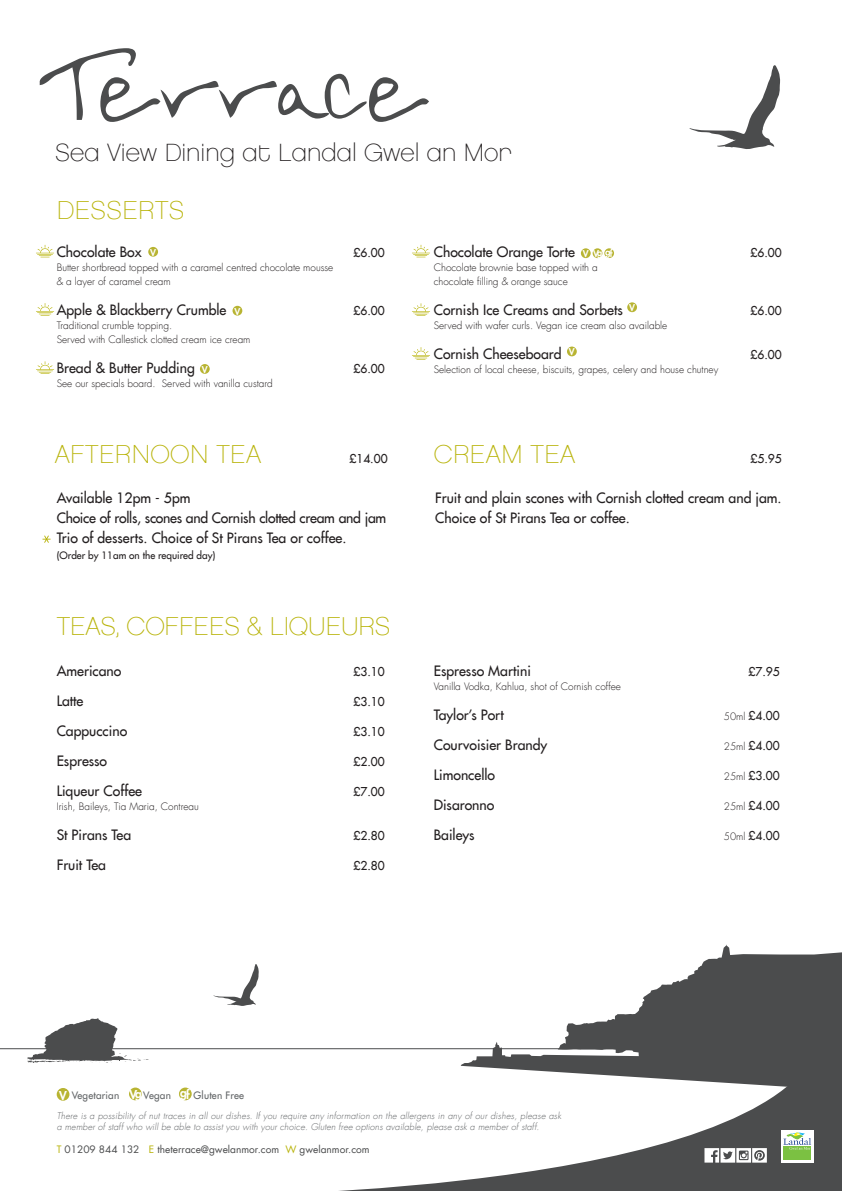
<style>
.page{position:relative;width:842px;height:1191px;background:#fff}
.page>*{position:absolute;margin:0;border:0;box-sizing:border-box;transform-origin:0 0}
.t1{font:26px "Chalet Paris Nineteen Eighty";letter-spacing:.015em;color:#b8b309}
.t2{font:26px "Chalet Paris Nineteen Eighty";letter-spacing:-.005em;color:#b8b309}
.t3{font:25px "Chalet Paris Nineteen Eighty";color:#231f20}
.t4{font:14px/20px "Futura LT";color:#231f20}
.t5{font:14px/20px "Futura LT";letter-spacing:-.02em;color:#231f20}
.t6{font:12px "Futura LT";color:#231f20}
.t7{font:800 12px "Futura LT";color:#fff}
.t8{font:300 10px "Futura LT";color:#231f20}
.t9{font:10px "Futura LT";color:#4b4c4d}
.t10{font:10px "Futura LT";color:#231f20}
.t11{font:10px "Futura LT";letter-spacing:.02em;color:#646769}
.t12{font:800 9.2px "Futura LT";color:#fff}
.t13{font:italic 300 9px "Futura LT";letter-spacing:.02em;color:#646769}
.s1{font-weight:300;font-size:10px}
.s2{color:#b8b309}
</style>
<div class="page">
<svg style="left:129px;top:1088px;width:713px;height:103px"></svg>
<hr style="left:0;top:1048px;width:834px;height:1px;background:#4b4c4d">
<svg style="left:461px;top:944px;width:381px;height:144px;fill:#4b4c4d"></svg>
<svg style="left:689px;top:65px;width:91px;height:84px"></svg>
<svg style="left:704px;top:1148px;width:63px;height:14px"></svg>
<div style="left:781px;top:1130px;width:33px;height:32px;background:#fff"></div>
<div style="left:783px;top:1146px;width:28px;height:14px;background:#7bc142"></div>
<svg style="left:783px;top:1132px;width:28px;height:17px"></svg>
<div style="left:57px;top:1088px;width:12px;height:12px;background:#b8b432;border-radius:50%"></div>
<div style="left:129px;top:1087px;width:13px;height:13px;background:#b8b432;border-radius:50%"></div>
<svg style="left:213px;top:964px;width:46px;height:42px"></svg>
<svg style="left:27px;top:1018px;width:123px;height:45px"></svg>
<svg style="left:39px;top:48px;width:390px;height:74px"></svg>
<div style="left:148px;top:247px;width:10px;height:10px;background:#b8b432;border-radius:50%"></div>
<div style="left:179px;top:1087px;width:13px;height:13px;background:#b8b432;border-radius:50%"></div>
<svg style="left:36px;top:245px;width:18px;height:13px"></svg>
<svg style="left:36px;top:303px;width:18px;height:13px"></svg>
<svg style="left:36px;top:361px;width:18px;height:13px"></svg>
<div style="left:233px;top:306px;width:9px;height:9px;background:#b8b432;border-radius:50%"></div>
<div style="left:200px;top:364px;width:10px;height:10px;background:#b8b432;border-radius:50%"></div>
<svg style="left:604px;top:248px;width:10px;height:10px"></svg>
<svg style="left:605px;top:249px;width:8px;height:9px"></svg>
<div style="left:581px;top:248px;width:10px;height:10px;background:#b8b432;border-radius:50%"></div>
<div style="left:593px;top:248px;width:9px;height:10px;background:#b8b432;border-radius:50%"></div>
<svg style="left:412px;top:245px;width:18px;height:13px"></svg>
<svg style="left:412px;top:303px;width:18px;height:13px"></svg>
<svg style="left:412px;top:347px;width:18px;height:13px"></svg>
<div style="left:627px;top:302px;width:10px;height:10px;background:#b8b432;border-radius:50%"></div>
<div style="left:567px;top:346px;width:10px;height:10px;background:#b8b432;border-radius:50%"></div>
<svg style="left:43px;top:535px;width:8px;height:8px"></svg>
<p class="t3" style="left:55px;top:138px;width:458px">Sea View Dining at Landal Gwel an Mor</p>
<p class="t1" style="left:57px;top:195px;width:129px">DESSERTS</p>
<p class="t4" style="left:57px;top:242px;width:86px">Chocolate Box</p>
<p class="t6" style="left:353px;top:245px;width:33px">£6.00</p>
<p class="t8" style="left:57px;top:262px;width:278px">Butter shortbread topped with a caramel centred chocolate mousse</p>
<p class="t8" style="left:57px;top:276px;width:116px">&amp; a layer of caramel cream</p>
<p class="t4" style="left:57px;top:300px;width:171px">Apple &amp; Blackberry Crumble</p>
<p class="t6" style="left:353px;top:303px;width:33px">£6.00</p>
<p class="t8" style="left:57px;top:320px;width:117px">Traditional crumble topping.</p>
<p class="t8" style="left:57px;top:334px;width:195px">Served with Callestick clotted cream ice cream</p>
<p class="t4" style="left:57px;top:358px;width:140px">Bread &amp; Butter Pudding</p>
<p class="t6" style="left:353px;top:361px;width:33px">£6.00</p>
<p class="t8" style="left:57px;top:378px;width:218px">See our specials board. Served with vanilla custard</p>
<p class="t12" style="left:150px;top:246px;width:7px">V</p>
<p class="t12" style="left:234px;top:305px;width:7px">V</p>
<p class="t12" style="left:202px;top:363px;width:7px">V</p>
<p class="t1" style="left:55px;top:439px;width:208px">AFTERNOON TEA</p>
<p class="t6" style="left:349px;top:450px;width:40px">£14.00</p>
<p class="t4" style="left:57px;top:488px;width:135px">Available 12pm - 5pm</p>
<p class="t5" style="left:57px;top:508px;width:331px">Choice of rolls, scones and Cornish clotted cream and jam<br>Trio of desserts. Choice of St Pirans Tea or coffee.</p>
<p class="t10" style="left:57px;top:549px;width:160px">(Order by 11am on the required day)</p>
<p class="t2" style="left:57px;top:610px;width:335px">TEAS, COFFEES &amp; LIQUEURS</p>
<p class="t4" style="left:57px;top:660px;width:66px">Americano</p>
<p class="t6" style="left:353px;top:663px;width:33px">£3.10</p>
<p class="t4" style="left:57px;top:690px;width:28px">Latte</p>
<p class="t6" style="left:353px;top:693px;width:33px">£3.10</p>
<p class="t4" style="left:57px;top:720px;width:72px">Cappuccino</p>
<p class="t6" style="left:353px;top:723px;width:33px">£3.10</p>
<p class="t4" style="left:57px;top:750px;width:52px">Espresso</p>
<p class="t6" style="left:353px;top:753px;width:33px">£2.00</p>
<p class="t4" style="left:57px;top:780px;width:87px">Liqueur Coffee</p>
<p class="t6" style="left:353px;top:783px;width:33px">£7.00</p>
<p class="t8" style="left:57px;top:800px;width:144px">Irish, Baileys, Tia Maria, Contreau</p>
<p class="t4" style="left:57px;top:824px;width:76px">St Pirans Tea</p>
<p class="t6" style="left:353px;top:827px;width:33px">£2.80</p>
<p class="t4" style="left:57px;top:854px;width:51px">Fruit Tea</p>
<p class="t6" style="left:353px;top:857px;width:33px">£2.80</p>
<p class="t4" style="left:434px;top:242px;width:143px">Chocolate Orange Torte</p>
<p class="t6" style="left:750px;top:245px;width:33px">£6.00</p>
<p class="t8" style="left:434px;top:262px;width:165px">Chocolate brownie base topped with a</p>
<p class="t8" style="left:434px;top:276px;width:136px">chocolate filling &amp; orange sauce</p>
<p class="t4" style="left:434px;top:300px;width:190px">Cornish Ice Creams and Sorbets</p>
<p class="t6" style="left:750px;top:303px;width:33px">£6.00</p>
<p class="t8" style="left:434px;top:320px;width:235px">Served with wafer curls. Vegan ice cream also available</p>
<p class="t4" style="left:434px;top:344px;width:129px">Cornish Cheeseboard</p>
<p class="t6" style="left:750px;top:347px;width:33px">£6.00</p>
<p class="t8" style="left:434px;top:364px;width:286px">Selection of local cheese, biscuits, grapes, celery and house chutney</p>
<p class="t12" style="left:583px;top:248px;width:7px">V</p>
<p class="t12" style="left:593px;top:247px;width:11px">Vg</p>
<p class="t12" style="left:629px;top:302px;width:7px">V</p>
<p class="t12" style="left:569px;top:346px;width:7px">V</p>
<p class="t1" style="left:434px;top:439px;width:143px">CREAM TEA</p>
<p class="t6" style="left:750px;top:450px;width:33px">£5.95</p>
<p class="t4" style="left:435px;top:488px;width:348px">Fruit and plain scones with Cornish clotted cream and jam.<br>Choice of St Pirans Tea or coffee.</p>
<p class="t4" style="left:434px;top:660px;width:99px">Espresso Martini</p>
<p class="t6" style="left:748px;top:663px;width:33px">£7.95</p>
<p class="t8" style="left:434px;top:680px;width:189px">Vanilla Vodka, Kahlua, shot of Cornish coffee</p>
<p class="t4" style="left:434px;top:704px;width:72px">Taylor’s Port</p>
<p class="t6" style="left:724px;top:707px;width:57px"><span class="s1">50ml</span> £4.00</p>
<p class="t4" style="left:434px;top:734px;width:115px">Courvoisier Brandy</p>
<p class="t6" style="left:724px;top:737px;width:57px"><span class="s1">25ml</span> £4.00</p>
<p class="t4" style="left:434px;top:764px;width:63px">Limoncello</p>
<p class="t6" style="left:724px;top:767px;width:57px"><span class="s1">25ml</span> £3.00</p>
<p class="t4" style="left:434px;top:794px;width:62px">Disaronno</p>
<p class="t6" style="left:724px;top:797px;width:57px"><span class="s1">25ml</span> £4.00</p>
<p class="t4" style="left:434px;top:824px;width:42px">Baileys</p>
<p class="t6" style="left:724px;top:827px;width:57px"><span class="s1">50ml</span> £4.00</p>
<p class="t7" style="left:59px;top:1087px;width:9px">V</p>
<p class="t11" style="left:72px;top:1088px;width:49px">Vegetarian</p>
<p class="t7" style="left:130px;top:1086px;width:14px">Vg</p>
<p class="t11" style="left:143px;top:1088px;width:29px">Vegan</p>
<p class="t7" style="left:180px;top:1085px;width:11px">gf</p>
<p class="t11" style="left:194px;top:1088px;width:52px">Gluten Free</p>
<p class="t13" style="left:57px;top:1110px;width:506px">There is a possibility of nut traces in all our dishes. If you require any information on the allergens in any of our dishes, please ask</p>
<p class="t13" style="left:57px;top:1121px;width:484px">a member of staff who will be able to assist you with your choice. Gluten free options available, please ask a member of staff.</p>
<p class="t9" style="left:57px;top:1142px;width:314px"><span class="s2">T</span> 01209 844 132 <span class="s2">E</span> theterrace@gwelanmor.com <span class="s2">W</span> gwelanmor.com</p>
</div>
